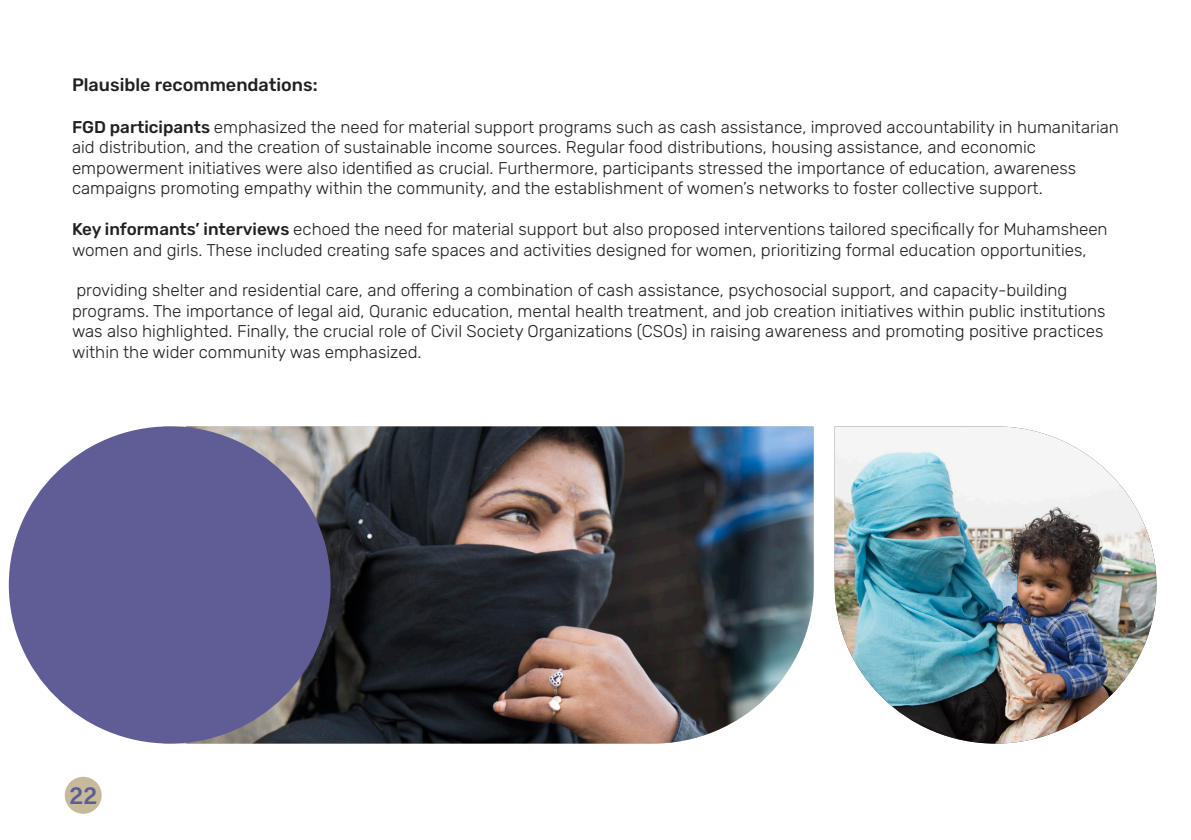
<style>
.page{position:relative;width:1191px;height:840px;background:#fff}
.page>*{position:absolute;margin:0;border:0;box-sizing:border-box;transform-origin:0 0}
.t1{font:24px "Acumin Variable Concept";color:#5e5c96}
.t2{font:500 18px "Rubik";color:#231f20}
.t3{font:300 17px/20.4px "Rubik";color:#231f20}
.s1{font-weight:500}
</style>
<div class="page">
<img style="left:834px;top:426px;width:322px;height:317px">
<img style="left:186px;top:426px;width:627px;height:317px">
<div style="left:9px;top:426px;width:321px;height:317px;background:#5f5c96;border-radius:50%"></div>
<div style="left:65px;top:776px;width:37px;height:37px;background:#c7ba9c;border-radius:50%"></div>
<p class="t2" style="left:72px;top:71px;width:247px">Plausible recommendations:</p>
<p class="t3" style="left:72px;top:118px;width:1048px"><span class="s1">FGD participants</span> emphasized the need for material support programs such as cash assistance, improved accountability in humanitarian aid distribution, and the creation of sustainable income sources. Regular food distributions, housing assistance, and economic empowerment initiatives were also identified as crucial. Furthermore, participants stressed the importance of education, awareness campaigns promoting empathy within the community, and the establishment of women’s networks to foster collective support.</p>
<p class="t3" style="left:72px;top:220px;width:1037px"><span class="s1">Key informants’ interviews</span> echoed the need for material support but also proposed interventions tailored specifically for Muhamsheen women and girls. These included creating safe spaces and activities designed for women, prioritizing formal education opportunities,</p>
<p class="t3" style="left:72px;top:281px;width:1035px">providing shelter and residential care, and offering a combination of cash assistance, psychosocial support, and capacity-building programs. The importance of legal aid, Quranic education, mental health treatment, and job creation initiatives within public institutions was also highlighted. Finally, the crucial role of Civil Society Organizations (CSOs) in raising awareness and promoting positive practices within the wider community was emphasized.</p>
<h1 class="t1" style="left:69px;top:778px;width:29px">22</h1>
</div>
